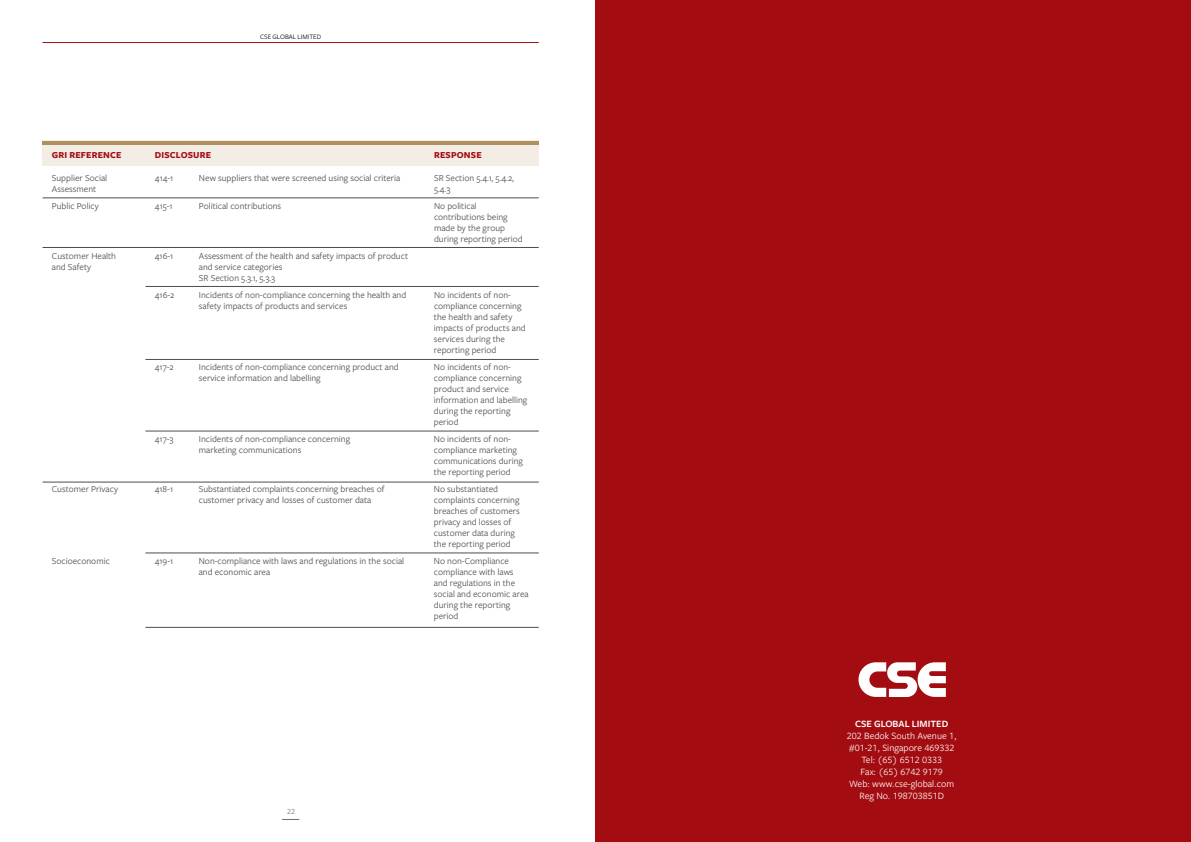
<style>
.page{position:relative;width:1191px;height:842px;background:#fff}
.page>*{position:absolute;margin:0;border:0;box-sizing:border-box;transform-origin:0 0}
.t1{font:10px/12px "Freight Sans Pro";color:#fff;text-align:center}
.t2{font:600 10px "Freight Sans Pro";color:#fff}
.t3{font:9.5px/11px "Freight Sans Pro";color:#4d4d4f}
.t4{font:700 9.5px "Freight Sans Pro";letter-spacing:.015em;color:#a30d11}
.t5{font:8px "Freight Sans Pro";color:#6d6e71}
.t6{font:7px "Freight Sans Pro";color:#000}
</style>
<div class="page">
<hr style="left:43px;top:42px;width:496px;height:1px;background:#a30d11">
<svg style="left:282px;top:819px;width:17px;height:1px"></svg>
<div style="left:43px;top:141px;width:496px;height:25px;background:#f3ede6"></div>
<hr style="left:43px;top:141px;width:496px;height:3px;background:#b0905f">
<hr style="left:43px;top:198px;width:496px;height:1px;background:#4d4d4f">
<hr style="left:43px;top:247px;width:496px;height:1px;background:#4d4d4f">
<hr style="left:43px;top:482px;width:496px;height:1px;background:#4d4d4f">
<hr style="left:145px;top:286px;width:394px;height:1px;background:#4d4d4f">
<hr style="left:145px;top:359px;width:394px;height:1px;background:#4d4d4f">
<hr style="left:145px;top:431px;width:394px;height:1px;background:#4d4d4f">
<hr style="left:145px;top:553px;width:394px;height:1px;background:#4d4d4f">
<hr style="left:145px;top:627px;width:394px;height:1px;background:#4d4d4f">
<div style="left:595px;top:0;width:596px;height:842px;background:#a30d11"></div>
<svg style="left:858px;top:662px;width:88px;height:35px"></svg>
<p class="t6" style="left:260px;top:32px;width:62px">CSE GLOBAL LIMITED</p>
<p class="t4" style="left:52px;top:148px;width:71px">GRI REFERENCE</p>
<p class="t4" style="left:155px;top:148px;width:58px">DISCLOSURE</p>
<p class="t4" style="left:434px;top:148px;width:49px">RESPONSE</p>
<p class="t3" style="left:52px;top:172px;width:57px">Supplier Social</p>
<p class="t3" style="left:155px;top:172px;width:20px">414-1</p>
<p class="t3" style="left:199px;top:172px;width:203px">New suppliers that were screened using social criteria</p>
<p class="t3" style="left:434px;top:172px;width:81px">SR Section 5.4.1, 5.4.2,</p>
<p class="t3" style="left:52px;top:183px;width:46px">Assessment</p>
<p class="t3" style="left:434px;top:183px;width:18px">5.4.3</p>
<p class="t3" style="left:52px;top:200px;width:49px">Public Policy</p>
<p class="t3" style="left:155px;top:200px;width:19px">415-1</p>
<p class="t3" style="left:199px;top:200px;width:84px">Political contributions</p>
<p class="t3" style="left:434px;top:200px;width:90px">No political contributions being made by the group during reporting period</p>
<p class="t3" style="left:52px;top:250px;width:66px">Customer Health</p>
<p class="t3" style="left:155px;top:250px;width:20px">416-1</p>
<p class="t3" style="left:199px;top:250px;width:211px">Assessment of the health and safety impacts of product</p>
<p class="t3" style="left:52px;top:261px;width:41px">and Safety</p>
<p class="t3" style="left:199px;top:261px;width:85px">and service categories<br>SR Section 5.3.1, 5.3.3</p>
<p class="t3" style="left:155px;top:289px;width:21px">416-2</p>
<p class="t3" style="left:199px;top:289px;width:209px">Incidents of non-compliance concerning the health and</p>
<p class="t3" style="left:434px;top:289px;width:79px">No incidents of non-</p>
<p class="t3" style="left:199px;top:300px;width:150px">safety impacts of products and services</p>
<p class="t3" style="left:434px;top:300px;width:93px">compliance concerning the health and safety impacts of products and services during the reporting period</p>
<p class="t3" style="left:155px;top:361px;width:20px">417-2</p>
<p class="t3" style="left:199px;top:361px;width:201px">Incidents of non-compliance concerning product and</p>
<p class="t3" style="left:434px;top:361px;width:79px">No incidents of non-</p>
<p class="t3" style="left:199px;top:372px;width:123px">service information and labelling</p>
<p class="t3" style="left:434px;top:372px;width:95px">compliance concerning product and service information and labelling during the reporting period</p>
<p class="t3" style="left:155px;top:433px;width:20px">417-3</p>
<p class="t3" style="left:199px;top:433px;width:153px">Incidents of non-compliance concerning</p>
<p class="t3" style="left:434px;top:433px;width:79px">No incidents of non-</p>
<p class="t3" style="left:199px;top:444px;width:104px">marketing communications</p>
<p class="t3" style="left:434px;top:444px;width:91px">compliance marketing communications during the reporting period</p>
<p class="t3" style="left:52px;top:483px;width:68px">Customer Privacy</p>
<p class="t3" style="left:155px;top:483px;width:20px">418-1</p>
<p class="t3" style="left:199px;top:483px;width:187px">Substantiated complaints concerning breaches of</p>
<p class="t3" style="left:434px;top:483px;width:66px">No substantiated</p>
<p class="t3" style="left:199px;top:494px;width:174px">customer privacy and losses of customer data</p>
<p class="t3" style="left:434px;top:494px;width:87px">complaints concerning breaches of customers privacy and losses of customer data during the reporting period</p>
<p class="t3" style="left:52px;top:555px;width:60px">Socioeconomic</p>
<p class="t3" style="left:155px;top:555px;width:20px">419-1</p>
<p class="t3" style="left:199px;top:555px;width:207px">Non-compliance with laws and regulations in the social</p>
<p class="t3" style="left:434px;top:555px;width:77px">No non-Compliance</p>
<p class="t3" style="left:199px;top:566px;width:73px">and economic area</p>
<p class="t3" style="left:434px;top:566px;width:96px">compliance with laws and regulations in the social and economic area during the reporting period</p>
<p class="t5" style="left:287px;top:806px;width:10px">22</p>
<p class="t2" style="left:855px;top:717px;width:95px">CSE GLOBAL LIMITED</p>
<p class="t1" style="left:847px;top:730px;width:111px">202 Bedok South Avenue 1, #01-21, Singapore 469332<br>Tel: (65) 6512 0333<br>Fax: (65) 6742 9179<br>Web: www.cse-global.com<br>Reg No. 198703851D</p>
</div>
